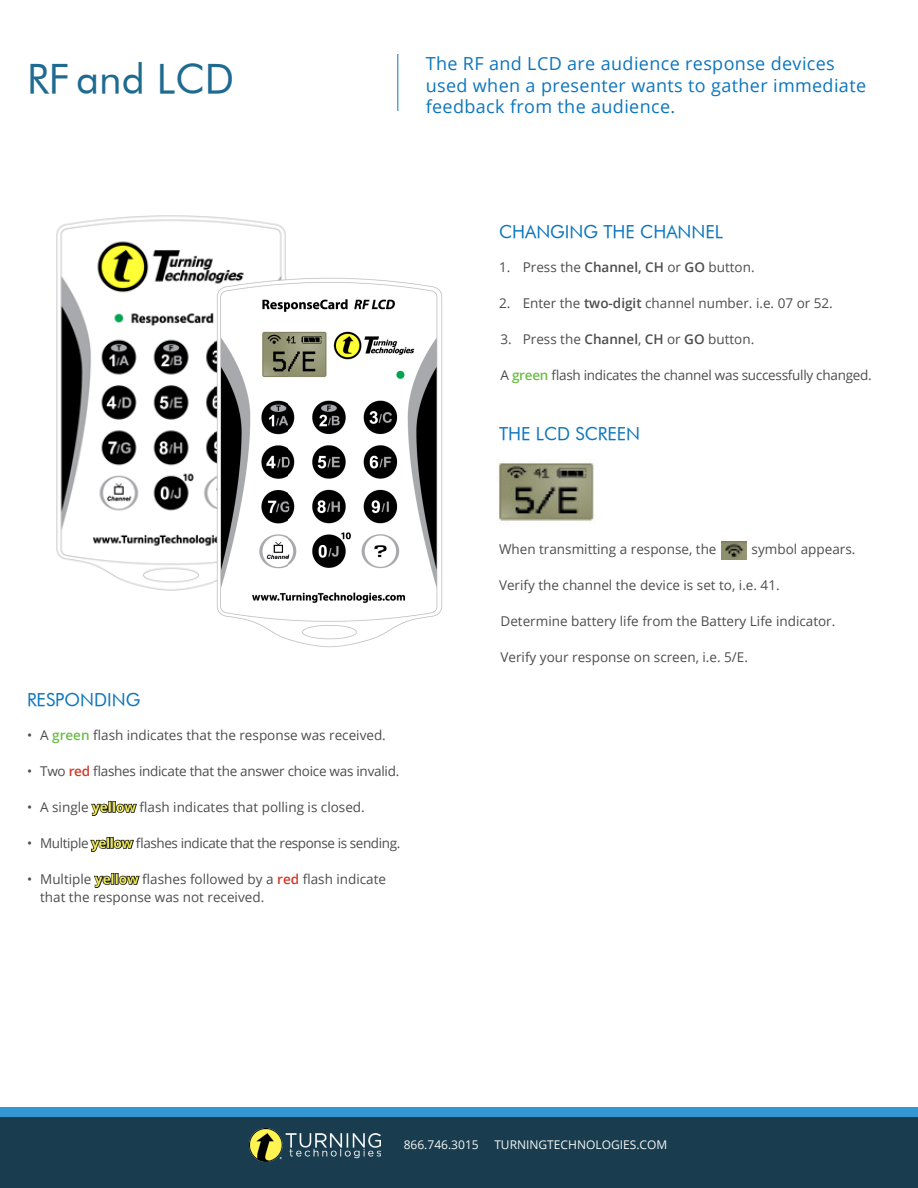
<style>
.page{position:relative;width:918px;height:1188px;background:#fff}
.page>*{position:absolute;margin:0;border:0;box-sizing:border-box;transform-origin:0 0}
.t1{font:40.5px "Futura Book BT";color:#1f6a90}
.paragraph_-_65_gray{font:18px/21.6px "Open Sans";letter-spacing:.02em;color:#0c76bd}
.gray_paragraph_-_65{font:18px "Futura Book BT";color:#0c76bd}
.gray_paragraph_-_65-2{font:13.5px/18px "Open Sans";color:#4d4c4f}
.gray_paragraph_-_65-3{font:13.5px "Open Sans";letter-spacing:-.02em;color:#4d4c4f}
.gray_paragraph_-_65-4{font:13.5px "Open Sans";letter-spacing:-.03em;color:#4d4c4f}
.t2{font:12px "Open Sans";color:#f5f7f7}
.s1{font-weight:600;color:#6cbd45}
.s2{font-weight:600;color:#d33828}
.s3{font-weight:700;color:#f3ed58}
.s4{font-weight:700;color:#f0ec5a}
.s5{font-weight:600}
</style>
<div class="page">
<div style="left:0;top:1107px;width:918px;height:81px;background:#193d4e"></div>
<div style="left:0;top:1107px;width:918px;height:9px;background:#3297d3"></div>
<img style="left:250px;top:1129px;width:130px;height:33px">
<hr style="left:397px;top:54px;width:1px;height:57px;background:#0c76bd">
<svg style="left:90px;top:801px;width:50px;height:87px"></svg>
<img style="left:56px;top:215px;width:230px;height:376px">
<img style="left:216px;top:277px;width:227px;height:371px">
<img style="left:215px;top:276px;width:73px;height:316px">
<img style="left:498px;top:462px;width:96px;height:60px">
<img style="left:721px;top:542px;width:26px;height:18px">
<p class="t1" style="left:27px;top:54px;width:209px">RF and LCD</p>
<p class="paragraph_-_65_gray" style="left:426px;top:52px;width:442px">The RF and LCD are audience response devices used when a presenter wants to gather immediate feedback from the audience.</p>
<p class="gray_paragraph_-_65" style="left:27px;top:689px;width:115px">RESPONDING</p>
<p class="gray_paragraph_-_65-2" style="left:27px;top:726px;width:360px">• A <span class="s1">green</span> flash indicates that the response was received.</p>
<p class="gray_paragraph_-_65-3" style="left:27px;top:762px;width:374px">• Two <span class="s2">red</span> flashes indicate that the answer choice was invalid.</p>
<p class="gray_paragraph_-_65-2" style="left:27px;top:798px;width:339px">• A single <span class="s3">yellow</span> flash indicates that polling is closed.</p>
<p class="gray_paragraph_-_65-4" style="left:27px;top:834px;width:375px">• Multiple <span class="s4">yellow</span> flashes indicate that the response is sending.</p>
<p class="gray_paragraph_-_65-2" style="left:40px;top:870px;width:347px;text-indent:-13px">• Multiple <span class="s4">yellow</span> flashes followed by a <span class="s2">red</span> flash indicate that the response was not received.</p>
<p class="gray_paragraph_-_65" style="left:499px;top:220px;width:226px">CHANGING THE CHANNEL</p>
<p class="gray_paragraph_-_65-2" style="left:499px;top:257px;width:257px">1. Press the <span class="s5">Channel, CH</span> or <span class="s5">GO</span> button.</p>
<p class="gray_paragraph_-_65-2" style="left:499px;top:293px;width:335px">2. Enter the <span class="s5">two-digit</span> channel number. i.e. 07 or 52.</p>
<p class="gray_paragraph_-_65-2" style="left:501px;top:329px;width:255px">3. Press the <span class="s5">Channel</span>, <span class="s5">CH</span> or <span class="s5">GO</span> button.</p>
<p class="gray_paragraph_-_65-3" style="left:501px;top:365px;width:373px">A <span class="s1">green</span> flash indicates the channel was successfully changed.</p>
<p class="gray_paragraph_-_65" style="left:499px;top:422px;width:143px">THE LCD SCREEN</p>
<p class="gray_paragraph_-_65-2" style="left:499px;top:540px;width:219px">When transmitting a response, the</p>
<p class="gray_paragraph_-_65-2" style="left:752px;top:540px;width:105px">symbol appears.</p>
<p class="gray_paragraph_-_65-2" style="left:499px;top:576px;width:282px">Verify the channel the device is set to, i.e. 41.</p>
<p class="gray_paragraph_-_65-2" style="left:501px;top:612px;width:336px">Determine battery life from the Battery Life indicator.</p>
<p class="gray_paragraph_-_65-2" style="left:501px;top:648px;width:249px">Verify your response on screen, i.e. 5/E.</p>
<p class="t2" style="left:404px;top:1137px;width:77px">866.746.3015</p>
<p class="t2" style="left:494px;top:1137px;width:174px">TURNINGTECHNOLOGIES.COM</p>
</div>
